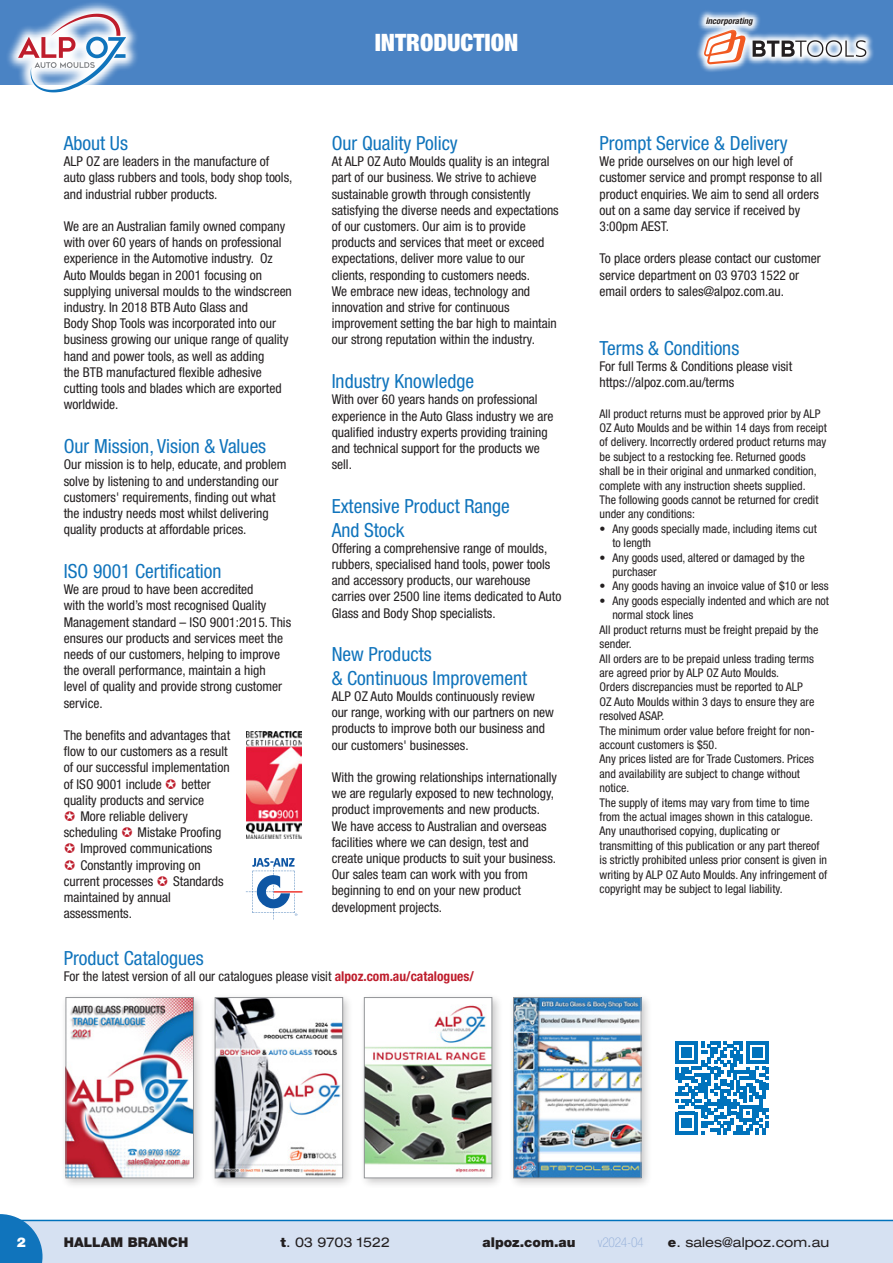
<style>
.page{position:relative;width:893px;height:1263px;background:#fff}
.page>*{position:absolute;margin:0;border:0;box-sizing:border-box;transform-origin:0 0}
.Section{font:900 condensed 24px "Helvetica Neue LT Pro";color:#fff}
.t1{font:condensed 19.5px/23.4px "Helvetica Neue LT Pro";color:#1074bc}
.t2{font:condensed 13.5px/16.2px "Helvetica Neue LT Pro";color:#231f20}
.t3{font:expanded 13.5px "Helvetica Neue LT Pro";color:#231f20}
.t4{font:900 13.5px "Helvetica Neue LT Pro";color:#231f20}
.t5{font:100 condensed 13.5px "Helvetica Neue LT Pro";letter-spacing:-.02em;color:#90acd8}
.t6{font:900 13.5px "Helvetica Neue LT Pro";color:#fff}
.t7{font:condensed 12px/14.4px "Helvetica Neue LT Pro";color:#231f20}
.t8{font:italic 700 condensed 8.7px "Helvetica Neue LT Pro";color:#231f20}
.s1{font-weight:700;color:#be1d2c}
.s2{font-weight:900;font-stretch:normal}
</style>
<div class="page">
<div style="left:0;top:0;width:893px;height:85px;background:#4a83c4"></div>
<svg style="left:8px;top:2px;width:129px;height:91px"></svg>
<svg style="left:18px;top:14px;width:108px;height:78px"></svg>
<svg style="left:0;top:1214px;width:893px;height:49px;background:#ccdcef"></svg>
<svg style="left:697px;top:33px;width:176px;height:39px"></svg>
<svg style="left:753px;top:40px;width:113px;height:17px;background:#acaeb2"></svg>
<svg style="left:704px;top:34px;width:42px;height:30px"></svg>
<svg style="left:697px;top:11px;width:64px;height:23px"></svg>
<img style="left:246px;top:731px;width:56px;height:108px">
<svg style="left:246px;top:858px;width:56px;height:61px"></svg>
<div style="left:508px;top:992px;width:145px;height:197px;background:#231f20;opacity:.25"></div>
<img style="left:515px;top:999px;width:124px;height:177px">
<div style="left:513px;top:997px;width:128px;height:181px;border:1px solid #939598"></div>
<div style="left:60px;top:992px;width:145px;height:197px;background:#231f20;opacity:.25"></div>
<img style="left:68px;top:999px;width:124px;height:177px">
<div style="left:66px;top:997px;width:128px;height:181px;border:1px solid #939598"></div>
<div style="left:359px;top:992px;width:144px;height:197px;background:#231f20;opacity:.25"></div>
<img style="left:366px;top:999px;width:124px;height:177px">
<div style="left:364px;top:997px;width:128px;height:181px;border:1px solid #939598"></div>
<div style="left:210px;top:992px;width:144px;height:197px;background:#231f20;opacity:.25"></div>
<img style="left:217px;top:999px;width:124px;height:177px">
<div style="left:215px;top:997px;width:128px;height:181px;border:1px solid #939598"></div>
<svg style="left:675px;top:1041px;width:94px;height:93px"></svg>
<h2 class="t1" style="left:64px;top:131px;width:66px">About Us</h2>
<p class="t2" style="left:64px;top:153px;width:230px">ALP OZ are leaders in the manufacture of auto glass rubbers and tools, body shop tools, and industrial rubber products.</p>
<p class="t2" style="left:64px;top:218px;width:230px">We are an Australian family owned company with over 60 years of hands on professional experience in the Automotive industry. Oz Auto Moulds began in 2001 focusing on supplying universal moulds to the windscreen industry. In 2018 BTB Auto Glass and<br>Body Shop Tools was incorporated into our business growing our unique range of quality hand and power tools, as well as adding<br>the BTB manufactured flexible adhesive cutting tools and blades which are exported worldwide.</p>
<h2 class="t1" style="left:64px;top:434px;width:204px">Our Mission, Vision &amp; Values</h2>
<p class="t2" style="left:64px;top:456px;width:224px">Our mission is to help, educate, and problem solve by listening to and understanding our customers' requirements, finding out what the industry needs most whilst delivering quality products at affordable prices.</p>
<h2 class="t1" style="left:64px;top:559px;width:159px">ISO 9001 Certification</h2>
<p class="t2" style="left:64px;top:581px;width:229px">We are proud to have been accredited<br>with the world’s most recognised Quality Management standard – ISO 9001:2015. This ensures our products and services meet the needs of our customers, helping to improve the overall performance, maintain a high level of quality and provide strong customer service.</p>
<p class="t2" style="left:64px;top:727px;width:168px">The benefits and advantages that flow to our customers as a result of our successful implementation of ISO 9001 include</p>
<p class="t2" style="left:182px;top:776px;width:31px">better</p>
<p class="t2" style="left:64px;top:792px;width:142px">quality products and service</p>
<p class="t2" style="left:80px;top:808px;width:109px">More reliable delivery</p>
<p class="t2" style="left:64px;top:824px;width:56px">scheduling</p>
<p class="t2" style="left:138px;top:824px;width:85px">Mistake Proofing</p>
<p class="t2" style="left:80px;top:840px;width:134px">Improved communications</p>
<p class="t2" style="left:80px;top:857px;width:122px">Constantly improving on</p>
<p class="t2" style="left:64px;top:873px;width:91px">current processes</p>
<p class="t2" style="left:173px;top:873px;width:52px">Standards</p>
<p class="t2" style="left:64px;top:889px;width:109px">maintained by annual assessments.</p>
<p class="Section" style="left:375px;top:28px;width:145px">INTRODUCTION</p>
<h2 class="t1" style="left:332px;top:131px;width:127px">Our Quality Policy</h2>
<p class="t2" style="left:332px;top:153px;width:229px">At ALP OZ Auto Moulds quality is an integral part of our business. We strive to achieve sustainable growth through consistently satisfying the diverse needs and expectations of our customers. Our aim is to provide products and services that meet or exceed expectations, deliver more value to our clients, responding to customers needs.<br>We embrace new ideas, technology and innovation and strive for continuous improvement setting the bar high to maintain our strong reputation within the industry.</p>
<h2 class="t1" style="left:332px;top:370px;width:144px">Industry Knowledge</h2>
<p class="t2" style="left:332px;top:391px;width:223px">With over 60 years hands on professional experience in the Auto Glass industry we are qualified industry experts providing training and technical support for the products we sell.</p>
<h2 class="t1" style="left:332px;top:494px;width:180px">Extensive Product Range<br>And Stock</h2>
<p class="t2" style="left:332px;top:540px;width:231px">Offering a comprehensive range of moulds, rubbers, specialised hand tools, power tools and accessory products, our warehouse carries over 2500 line items dedicated to Auto Glass and Body Shop specialists.</p>
<h2 class="t1" style="left:332px;top:643px;width:197px">New Products<br>&amp; Continuous Improvement</h2>
<p class="t2" style="left:332px;top:688px;width:224px">ALP OZ Auto Moulds continuously review our range, working with our partners on new products to improve both our business and our customers' businesses.</p>
<p class="t2" style="left:332px;top:769px;width:227px">With the growing relationships internationally we are regularly exposed to new technology, product improvements and new products.<br>We have access to Australian and overseas facilities where we can design, test and create unique products to suit your business.<br>Our sales team can work with you from beginning to end on your new product development projects.</p>
<h2 class="t1" style="left:64px;top:946px;width:141px">Product Catalogues</h2>
<p class="t2" style="left:64px;top:968px;width:412px">For the latest version of all our catalogues please visit <span class="s1">alpoz.com.au/catalogues/</span></p>
<p class="t8" style="left:706px;top:15px;width:48px">incorporating</p>
<h2 class="t1" style="left:600px;top:131px;width:190px">Prompt Service &amp; Delivery</h2>
<p class="t2" style="left:600px;top:153px;width:224px">We pride ourselves on our high level of customer service and prompt response to all product enquiries. We aim to send all orders out on a same day service if received by 3:00pm AEST.</p>
<p class="t2" style="left:600px;top:250px;width:223px">To place orders please contact our customer service department on 03 9703 1522 or email orders to sales@alpoz.com.au.</p>
<h2 class="t1" style="left:600px;top:336px;width:141px">Terms &amp; Conditions</h2>
<p class="t2" style="left:600px;top:358px;width:194px">For full Terms &amp; Conditions please visit https://alpoz.com.au/terms</p>
<p class="t7" style="left:600px;top:406px;width:229px">All product returns must be approved prior by ALP OZ Auto Moulds and be within 14 days from receipt of delivery. Incorrectly ordered product returns may be subject to a restocking fee. Returned goods shall be in their original and unmarked condition, complete with any instruction sheets supplied.</p>
<p class="t7" style="left:600px;top:492px;width:220px">The following goods cannot be returned for credit under any conditions:</p>
<p class="t7" style="left:612px;top:521px;width:206px;text-indent:-13px">• Any goods specially made, including items cut to length</p>
<p class="t7" style="left:612px;top:550px;width:194px;text-indent:-13px">• Any goods used, altered or damaged by the purchaser</p>
<p class="t7" style="left:600px;top:579px;width:230px">• Any goods having an invoice value of $10 or less</p>
<p class="t7" style="left:612px;top:593px;width:218px;text-indent:-13px">• Any goods especially indented and which are not normal stock lines</p>
<p class="t7" style="left:600px;top:622px;width:220px">All product returns must be freight prepaid by the sender.</p>
<p class="t7" style="left:600px;top:651px;width:216px">All orders are to be prepaid unless trading terms are agreed prior by ALP OZ Auto Moulds.</p>
<p class="t7" style="left:600px;top:680px;width:216px">Orders discrepancies must be reported to ALP<br>OZ Auto Moulds within 3 days to ensure they are resolved ASAP.</p>
<p class="t7" style="left:600px;top:723px;width:216px">The minimum order value before freight for non&shy;account customers is $50.</p>
<p class="t7" style="left:600px;top:752px;width:216px">Any prices listed are for Trade Customers. Prices and availability are subject to change without notice.</p>
<p class="t7" style="left:600px;top:795px;width:215px">The supply of items may vary from time to time from the actual images shown in this catalogue.</p>
<p class="t7" style="left:600px;top:824px;width:229px">Any unauthorised copying, duplicating or transmitting of this publication or any part thereof is strictly prohibited unless prior consent is given in writing by ALP OZ Auto Moulds. Any infringement of copyright may be subject to legal liability.</p>
<p class="t6" style="left:17px;top:1234px;width:11px">2</p>
<p class="t4" style="left:64px;top:1234px;width:126px">HALLAM BRANCH</p>
<p class="t3" style="left:281px;top:1234px;width:111px"><span class="s2">t</span>. 03 9703 1522</p>
<p class="t4" style="left:483px;top:1234px;width:95px">alpoz.com.au</p>
<p class="t5" style="left:598px;top:1234px;width:47px">v2024-04</p>
<p class="t3" style="left:668px;top:1234px;width:163px"><span class="s2">e</span>. sales@alpoz.com.au</p>
</div>
